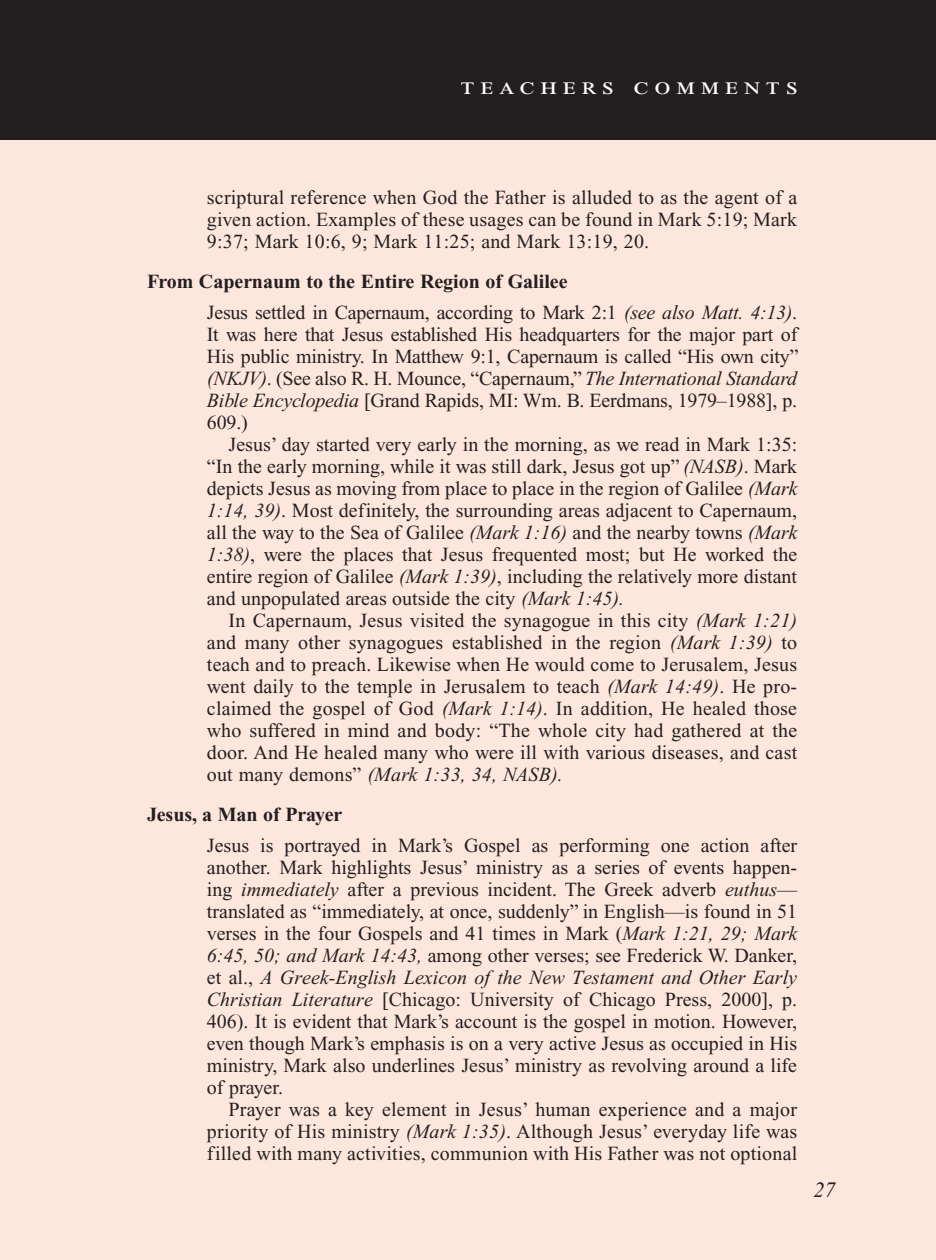
<style>
.page{position:relative;width:936px;height:1260px;background:#fff}
.page>*{position:absolute;margin:0;border:0;box-sizing:border-box;transform-origin:0 0}
.Teachers_Comments_He{font:24px "Times New Roman PS Std";letter-spacing:.2em;color:#fff;scale:1.2 1}
.PageNumbers{font:italic 22px "Times New Roman PS Std";color:#231f20}
.Objectives_Body_Text{font:20px/22px "Times New Roman PS Std";color:#231f20;text-align:justify}
.Roman_Numeral_Sub_He{font:700 20px "Times New Roman PS Std";color:#231f20}
.s1{font-style:italic}
</style>
<div class="page">
<div style="left:0;top:136px;width:936px;height:1124px;background:#fde7dc"></div>
<div style="left:0;top:0;width:936px;height:140px;background:#231f20"></div>
<p class="Teachers_Comments_He" style="left:461px;top:73px;width:283px">teachers comments</p>
<p class="Objectives_Body_Text" style="left:207px;top:187px;width:592px">scriptural reference when God the Father is alluded to as the agent of a given action. Examples of these usages can be found in Mark 5:19; Mark 9:37; Mark 10:6, 9; Mark 11:25; and Mark 13:19, 20.</p>
<p class="Roman_Numeral_Sub_He" style="left:147px;top:271px;width:422px">From Capernaum to the Entire Region of Galilee</p>
<p class="Objectives_Body_Text" style="left:207px;top:302px;width:593px">Jesus settled in Capernaum, according to Mark 2:1 <span class="s1">(see also Matt. 4:13)</span>.<br>It was here that Jesus established His headquarters for the major part of His public ministry. In Matthew 9:1, Capernaum is called “His own city” <span class="s1">(NKJV)</span>. (See also R. H. Mounce, “Capernaum,” <span class="s1">The International Standard Bible Encyclopedia</span> [Grand Rapids, MI: Wm. B. Eerdmans, 1979–1988], p.<br>609.)</p>
<p class="Objectives_Body_Text" style="left:207px;top:434px;width:592px;text-indent:22px">Jesus’ day started very early in the morning, as we read in Mark 1:35: “In the early morning, while it was still dark, Jesus got up” <span class="s1">(NASB)</span>. Mark depicts Jesus as moving from place to place in the region of Galilee <span class="s1">(Mark 1:14, 39)</span>. Most definitely, the surrounding areas adjacent to Capernaum, all the way to the Sea of Galilee <span class="s1">(Mark 1:16)</span> and the nearby towns <span class="s1">(Mark 1:38)</span>, were the places that Jesus frequented most; but He worked the entire region of Galilee <span class="s1">(Mark 1:39)</span>, including the relatively more distant and unpopulated areas outside the city <span class="s1">(Mark 1:45).</span></p>
<p class="Objectives_Body_Text" style="left:207px;top:610px;width:592px;text-indent:22px">In Capernaum, Jesus visited the synagogue in this city <span class="s1">(Mark 1:21) </span>and many other synagogues established in the region <span class="s1">(Mark 1:39)</span> to teach and to preach. Likewise when He would come to Jerusalem, Jesus went daily to the temple in Jerusalem to teach <span class="s1">(Mark 14:49)</span>. He pro&shy;claimed the gospel of God <span class="s1">(Mark 1:14)</span>. In addition, He healed those who suffered in mind and body: “The whole city had gathered at the door. And He healed many who were ill with various diseases, and cast out many demons” <span class="s1">(Mark 1:33, 34, NASB).</span></p>
<p class="Roman_Numeral_Sub_He" style="left:147px;top:804px;width:197px">Jesus, a Man of Prayer</p>
<p class="Objectives_Body_Text" style="left:207px;top:835px;width:592px">Jesus is portrayed in Mark’s Gospel as performing one action after another. Mark highlights Jesus’ ministry as a series of events happen&shy;ing <span class="s1">immediately</span> after a previous incident. The Greek adverb <span class="s1">euthus</span>— translated as “immediately, at once, suddenly” in English—is found in 51 verses in the four Gospels and 41 times in Mark (<span class="s1">Mark 1:21, 29; Mark 6:45, 50; and Mark 14:43,</span> among other verses; see Frederick W. Danker, et al., <span class="s1">A Greek-English Lexicon of the New Testament and Other Early Christian Literature</span> [Chicago: University of Chicago Press, 2000], p.<br>406). It is evident that Mark’s account is the gospel in motion. However, even though Mark’s emphasis is on a very active Jesus as occupied in His ministry, Mark also underlines Jesus’ ministry as revolving around a life of prayer.</p>
<p class="Objectives_Body_Text" style="left:207px;top:1099px;width:592px;text-indent:22px">Prayer was a key element in Jesus’ human experience and a major priority of His ministry <span class="s1">(Mark 1:35)</span>. Although Jesus’ everyday life was filled with many activities, communion with His Father was not optional</p>
<p class="PageNumbers" style="left:813px;top:1178px;width:23px">27</p>
</div>
